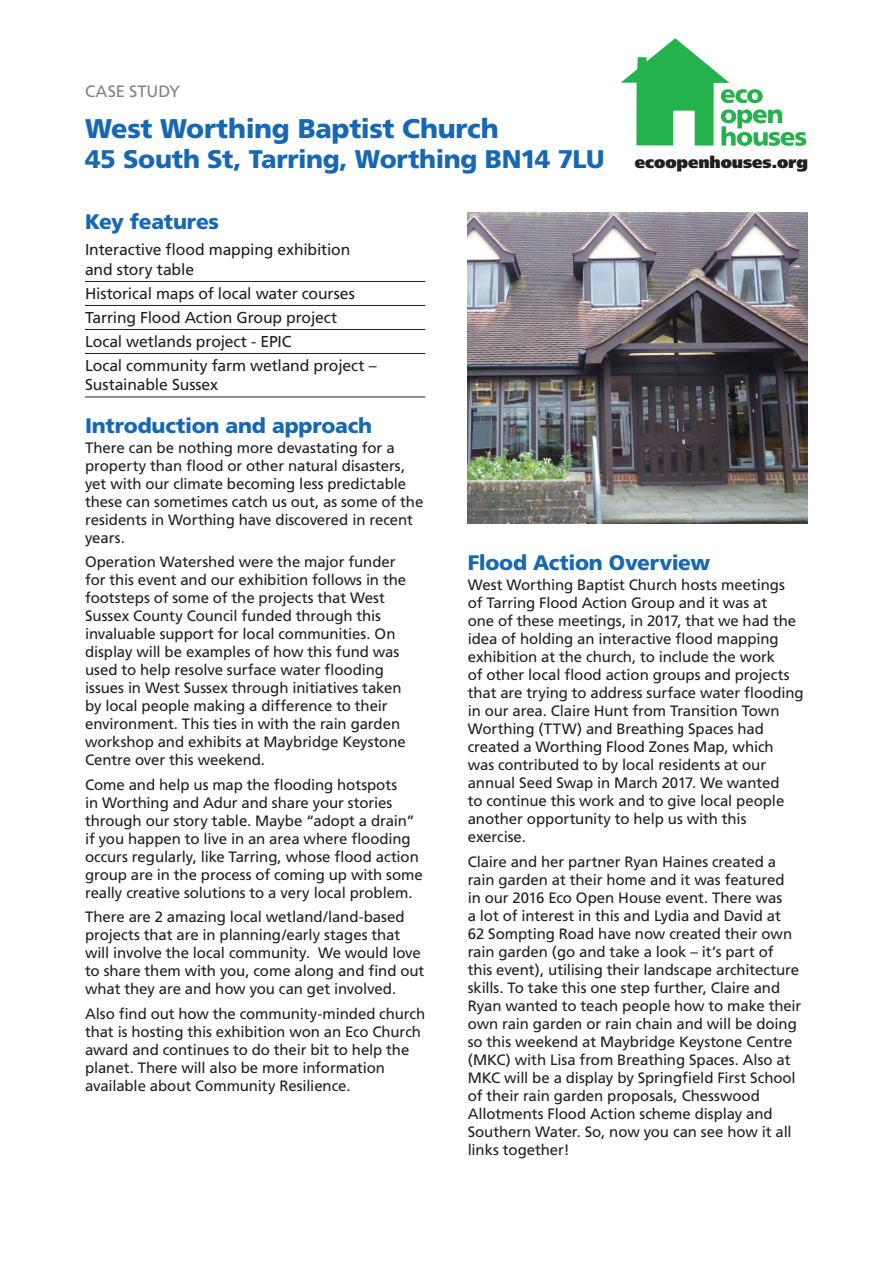
<style>
.page{position:relative;width:893px;height:1263px;background:#fff}
.page>*{position:absolute;margin:0;border:0;box-sizing:border-box;transform-origin:0 0}
.Heading_1{font:900 27px "Frutiger";letter-spacing:-.015em;color:#1768b4}
.Heading_1-2{font:900 25.5px "Frutiger";letter-spacing:-.015em;color:#1768b4}
.Heading_2{font:900 21px "Frutiger";letter-spacing:-.01em;color:#1768b4}
.t1{font:900 16.5px "Frutiger";letter-spacing:-.005em;color:#231f20}
.t2{font:16.5px "Frutiger";letter-spacing:-.005em;color:#808285}
.Features{font:15.75px/19.5px "Frutiger";letter-spacing:-.01em;color:#231f20}
.t3{font:15px/18px "Frutiger";letter-spacing:-.01em;color:#231f20}
</style>
<div class="page">
<svg style="left:621px;top:38px;width:185px;height:108px"></svg>
<hr style="left:85px;top:281px;width:340px;height:1px;background:#231f20">
<hr style="left:85px;top:305px;width:340px;height:1px;background:#231f20">
<hr style="left:85px;top:329px;width:340px;height:1px;background:#231f20">
<hr style="left:85px;top:353px;width:340px;height:1px;background:#231f20">
<hr style="left:85px;top:397px;width:340px;height:1px;background:#231f20">
<img style="left:468px;top:213px;width:340px;height:310px">
<p class="t2" style="left:85px;top:82px;width:97px">CASE STUDY</p>
<p class="Heading_1" style="left:85px;top:112px;width:415px">West Worthing Baptist Church</p>
<p class="Heading_1-2" style="left:85px;top:144px;width:521px">45 South St, Tarring, Worthing BN14 7LU</p>
<p class="Heading_2" style="left:85px;top:209px;width:136px">Key features</p>
<p class="Features" style="left:85px;top:240px;width:267px">Interactive flood mapping exhibition and story table</p>
<p class="Features" style="left:85px;top:284px;width:271px">Historical maps of local water courses</p>
<p class="Features" style="left:85px;top:308px;width:254px">Tarring Flood Action Group project</p>
<p class="Features" style="left:85px;top:332px;width:208px">Local wetlands project - EPIC</p>
<p class="Features" style="left:85px;top:356px;width:293px">Local community farm wetland project –<br>Sustainable Sussex</p>
<p class="Heading_2" style="left:85px;top:413px;width:289px">Introduction and approach</p>
<p class="t3" style="left:85px;top:439px;width:340px">There can be nothing more devastating for a property than flood or other natural disasters, yet with our climate becoming less predictable these can sometimes catch us out, as some of the residents in Worthing have discovered in recent years.</p>
<p class="t3" style="left:85px;top:553px;width:323px">Operation Watershed were the major funder for this event and our exhibition follows in the footsteps of some of the projects that West Sussex County Council funded through this invaluable support for local communities. On display will be examples of how this fund was used to help resolve surface water flooding issues in West Sussex through initiatives taken by local people making a difference to their environment. This ties in with the rain garden workshop and exhibits at Maybridge Keystone Centre over this weekend.</p>
<p class="t3" style="left:85px;top:776px;width:339px">Come and help us map the flooding hotspots<br>in Worthing and Adur and share your stories through our story table. Maybe “adopt a drain” if you happen to live in an area where flooding occurs regularly, like Tarring, whose flood action group are in the process of coming up with some really creative solutions to a very local problem.</p>
<p class="t3" style="left:85px;top:908px;width:341px">There are 2 amazing local wetland/land-based projects that are in planning/early stages that will involve the local community. We would love to share them with you, come along and find out what they are and how you can get involved.</p>
<p class="t3" style="left:85px;top:1004px;width:342px">Also find out how the community-minded church that is hosting this exhibition won an Eco Church award and continues to do their bit to help the planet. There will also be more information available about Community Resilience.</p>
<p class="t1" style="left:635px;top:152px;width:175px">ecoopenhouses.org</p>
<p class="Heading_2" style="left:468px;top:550px;width:244px">Flood Action Overview</p>
<p class="t3" style="left:468px;top:576px;width:337px">West Worthing Baptist Church hosts meetings<br>of Tarring Flood Action Group and it was at<br>one of these meetings, in 2017, that we had the idea of holding an interactive flood mapping exhibition at the church, to include the work<br>of other local flood action groups and projects that are trying to address surface water flooding in our area. Claire Hunt from Transition Town Worthing (TTW) and Breathing Spaces had created a Worthing Flood Zones Map, which was contributed to by local residents at our annual Seed Swap in March 2017. We wanted<br>to continue this work and to give local people another opportunity to help us with this exercise.</p>
<p class="t3" style="left:468px;top:852px;width:335px">Claire and her partner Ryan Haines created a rain garden at their home and it was featured in our 2016 Eco Open House event. There was<br>a lot of interest in this and Lydia and David at<br>62 Sompting Road have now created their own rain garden (go and take a look – it’s part of this event), utilising their landscape architecture skills. To take this one step further, Claire and Ryan wanted to teach people how to make their own rain garden or rain chain and will be doing so this weekend at Maybridge Keystone Centre (MKC) with Lisa from Breathing Spaces. Also at MKC will be a display by Springfield First School of their rain garden proposals, Chesswood Allotments Flood Action scheme display and Southern Water. So, now you can see how it all links together!</p>
</div>
